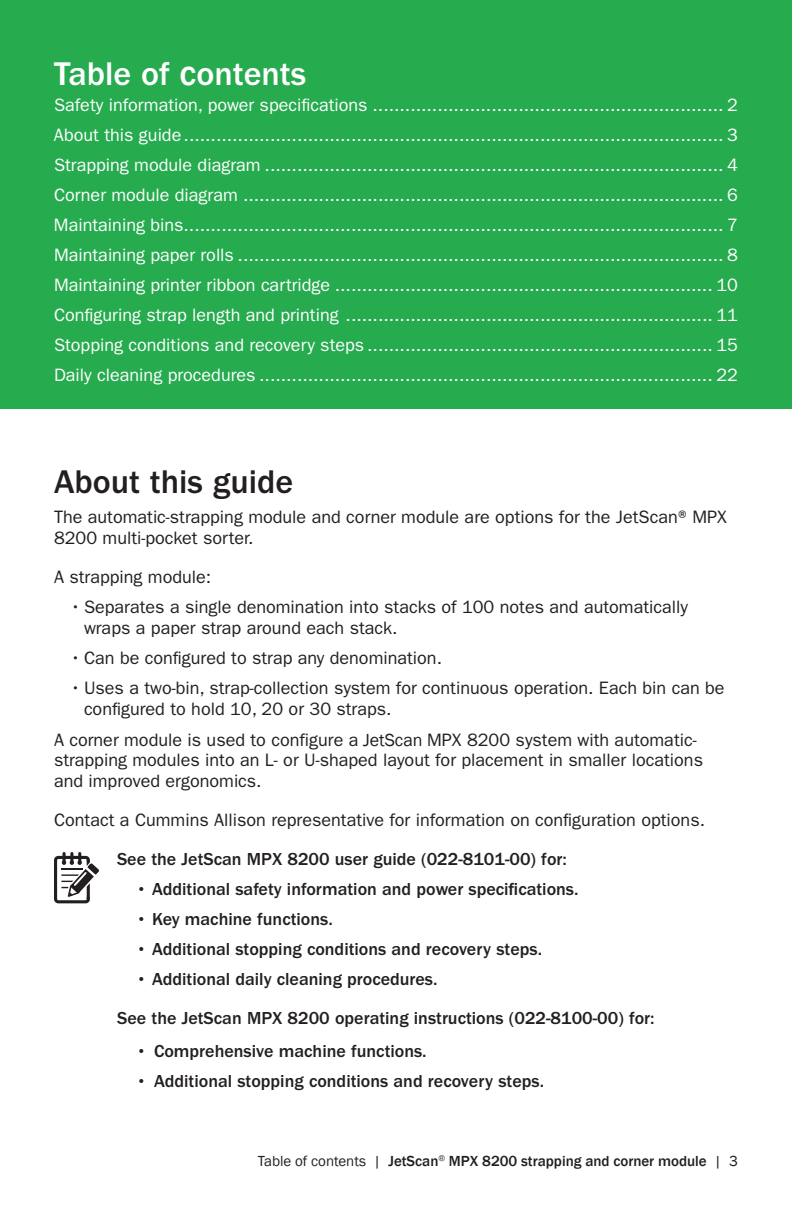
<style>
.page{position:relative;width:792px;height:1224px;background:#fff}
.page>*{position:absolute;margin:0;border:0;box-sizing:border-box;transform-origin:0 0}
.t1{font:500 34px "ITC Franklin Gothic Std";color:#fff}
.t2{font:500 34px "ITC Franklin Gothic Std";color:#231f20}
.t3{font:18px/30px "ITC Franklin Gothic Std";color:#fff;text-align:justify}
.t4{font:18px/21px "ITC Franklin Gothic Std";color:#231f20}
.t5{font:500 18px/39px "ITC Franklin Gothic Std";color:#231f20}
.t6{font:500 15px "Franklin Gothic";color:#231f20}
.s1{font-family:"Franklin Gothic";font-size:36px}
.s2{font-family:"Franklin Gothic"}
.s3{font-weight:400}
</style>
<div class="page">
<div style="left:0;top:0;width:792px;height:408px;background:#26ab4f"></div>
<div style="left:54px;top:856px;width:36px;height:47px;border:3px solid #231f20;border-radius:3px"></div>
<svg style="left:61px;top:854px;width:38px;height:45px"></svg>
<h1 class="t1" style="left:54px;top:54px;width:254px">Table of <span class="s1">c</span>ontents</h1>
<p class="t3" style="left:54px;top:90px;width:686px">Safety information, power specifications ................................................................. 2<br>About this guide.................................................................................................... 3<br>Strapping module diagram ..................................................................................... 4<br>Corner module diagram ......................................................................................... 6<br>Maintaining bins.................................................................................................... 7<br>Maintaining paper rolls .......................................................................................... 8<br>Maintaining printer ribbon cartridge ...................................................................... 10<br>Configuring strap length and printing .................................................................... 11<br>Stopping conditions and recovery steps ................................................................ 15<br>Daily cleaning procedures .................................................................................... 22</p>
<h1 class="t2" style="left:54px;top:463px;width:241px">About this guide</h1>
<p class="t4" style="left:54px;top:506px;width:674px">The automatic-strapping module and corner module are options for the JetScan® MPX<br>8200 multi-pocket sorter.</p>
<p class="t4" style="left:54px;top:567px;width:159px">A strapping module:</p>
<p class="t4" style="left:84px;top:597px;width:606px;text-indent:-14px">• Separates a single denomination into stacks of 100 notes and automatically wraps a paper strap around each stack.</p>
<p class="t4" style="left:70px;top:648px;width:374px">• Can be configured to strap any denomination.</p>
<p class="t4" style="left:84px;top:678px;width:642px;text-indent:-14px">• Uses a two-bin, strap-collection system for continuous operation. Each bin can be configured to hold 10, 20 or 30 straps.</p>
<p class="t4" style="left:54px;top:730px;width:651px;line-height:20.4px">A corner module is used to configure a <span class="s2">JetScan</span> MPX 8200 system with automatic&shy;strapping modules into an L- or U-shaped layout for placement in smaller locations and improved ergonomics.</p>
<p class="t4" style="left:54px;top:810px;width:653px">Contact a Cummins Allison representative for information on configuration options.</p>
<p class="t5" style="left:117px;top:840px;width:451px">See the JetScan MPX 8200 user guide (022-8101-00) for:</p>
<p class="t5" style="left:136px;top:870px;width:444px">• Additional safety information and power specifications.</p>
<p class="t5" style="left:136px;top:900px;width:198px">• Key machine functions.</p>
<p class="t5" style="left:136px;top:930px;width:408px">• Additional stopping conditions and recovery steps.</p>
<p class="t5" style="left:117px;top:960px;width:539px;text-indent:19px">• Additional daily cleaning procedures.<br>See the JetScan MPX 8200 operating instructions (022-8100-00) for:</p>
<p class="t5" style="left:136px;top:1032px;width:292px">• Comprehensive machine functions.</p>
<p class="t5" style="left:136px;top:1062px;width:410px">• Additional stopping conditions and recovery steps.</p>
<p class="t6" style="left:258px;top:1152px;width:482px"><span class="s3">Table of contents |</span> JetScan<sup>®</sup> MPX 8200 strapping and corner module <span class="s3">| 3</span></p>
</div>
